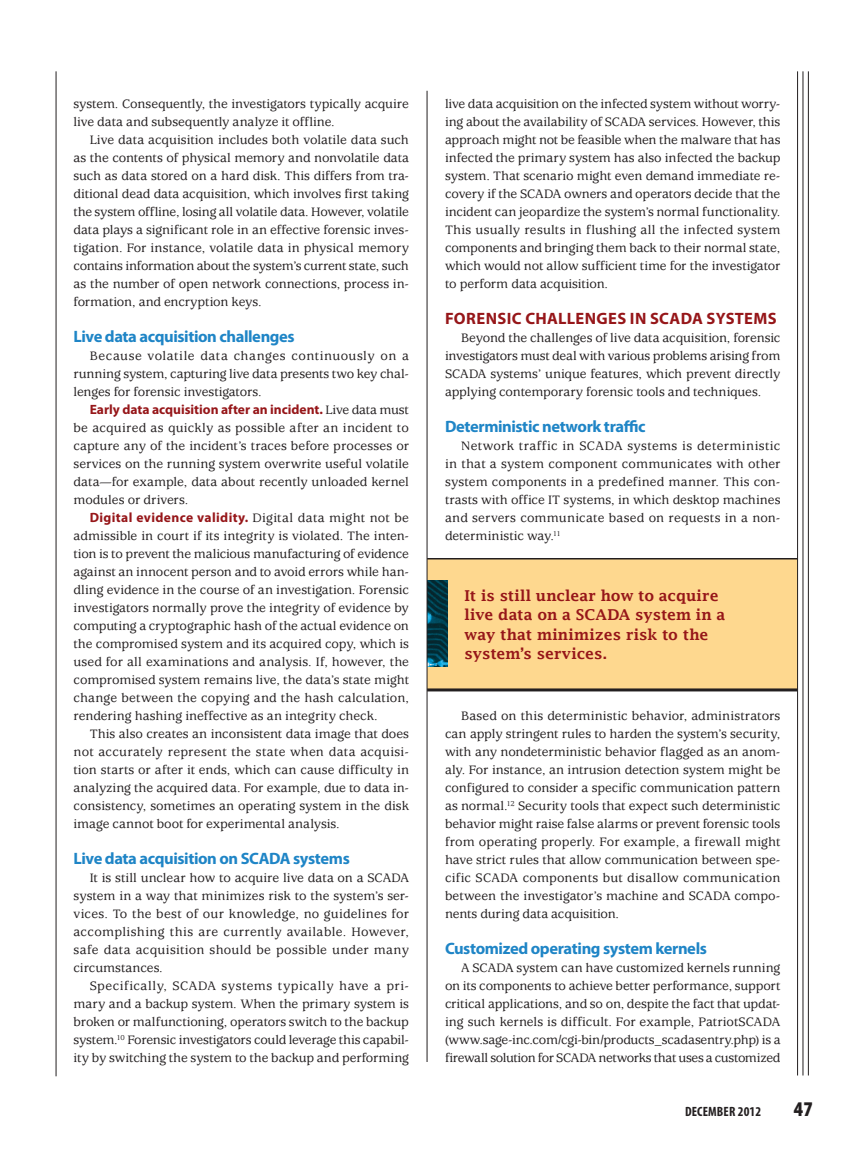
<style>
.page{position:relative;width:851px;height:1161px;background:#fff}
.page>*{position:absolute;margin:0;border:0;box-sizing:border-box;transform-origin:0 0}
.t1{font:900 condensed 21px "Myriad Pro";color:#231f20}
.t2{font:700 16.5px "Myriad Pro";letter-spacing:-.025em;color:#1f85c6}
.t3{font:700 16.5px "Myriad Pro";letter-spacing:.02em;color:#961619}
.t4{font:600 15px/19.5px "Lucida Fax";color:#961619}
.t5{font:500 13.5px/18px "Usherwood Std";color:#231f20;text-align:justify}
.t6{font:700 13.5px "Myriad Pro";color:#961619}
.t7{font:700 13.5px "Myriad Pro";letter-spacing:.025em;color:#961619}
.t8{font:700 condensed 13.5px "Myriad Pro";letter-spacing:.01em;color:#231f20}
.s1{font-family:"Usherwood Std";font-weight:500;color:#231f20}
</style>
<div class="page">
<hr style="left:56px;top:71px;width:1px;height:1005px;background:#231f20">
<div style="left:427px;top:559px;width:370px;height:131px;background:#fed88f"></div>
<hr style="left:427px;top:558px;width:370px;height:2px;background:#231f20">
<img style="left:427px;top:581px;width:21px;height:86px">
<hr style="left:427px;top:688px;width:370px;height:3px;background:#231f20">
<hr style="left:426px;top:91px;width:1px;height:971px;background:#231f20">
<hr style="left:802px;top:71px;width:1px;height:1005px;background:#231f20">
<hr style="left:808px;top:71px;width:1px;height:1005px;background:#231f20">
<hr style="left:797px;top:71px;width:1px;height:1005px;background:#231f20">
<p class="t5" style="left:74px;top:95px;width:337px">system. Consequently, the investigators typically acquire live data and subsequently analyze it offline.</p>
<p class="t5" style="left:74px;top:131px;width:337px;text-indent:16px">Live data acquisition includes both volatile data such as the contents of physical memory and nonvolatile data such as data stored on a hard disk. This differs from tra&shy;ditional dead data acquisition, which involves first taking the system offline, losing all volatile data. However, volatile data plays a significant role in an effective forensic inves&shy;tigation. For instance, volatile data in physical memory contains information about the system’s current state, such as the number of open network connections, process in&shy;formation, and encryption keys.</p>
<p class="t2" style="left:74px;top:326px;width:223px">Live data acquisition challenges</p>
<p class="t5" style="left:73px;top:347px;width:337px;text-indent:16px">Because volatile data changes continuously on a running system, capturing live data presents two key chal&shy;lenges for forensic investigators.</p>
<p class="t6" style="left:90px;top:401px;width:320px">Early data acquisition after an incident. <span class="s1">Live data must</span></p>
<p class="t5" style="left:73px;top:419px;width:337px">be acquired as quickly as possible after an incident to capture any of the incident’s traces before processes or services on the running system overwrite useful volatile data—for example, data about recently unloaded kernel modules or drivers.</p>
<p class="t7" style="left:90px;top:509px;width:321px">Digital evidence validity. <span class="s1">Digital data might not be</span></p>
<p class="t5" style="left:73px;top:527px;width:337px">admissible in court if its integrity is violated. The inten&shy;tion is to prevent the malicious manufacturing of evidence against an innocent person and to avoid errors while han&shy;dling evidence in the course of an investigation. Forensic investigators normally prove the integrity of evidence by computing a cryptographic hash of the actual evidence on the compromised system and its acquired copy, which is used for all examinations and analysis. If, however, the compromised system remains live, the data’s state might change between the copying and the hash calculation, rendering hashing ineffective as an integrity check.</p>
<p class="t5" style="left:73px;top:725px;width:337px;text-indent:16px">This also creates an inconsistent data image that does not accurately represent the state when data acquisi&shy;tion starts or after it ends, which can cause difficulty in analyzing the acquired data. For example, due to data in&shy;consistency, sometimes an operating system in the disk image cannot boot for experimental analysis.</p>
<p class="t2" style="left:74px;top:848px;width:278px">Live data acquisition on SCADA systems</p>
<p class="t5" style="left:73px;top:869px;width:337px;text-indent:16px">It is still unclear how to acquire live data on a SCADA system in a way that minimizes risk to the system’s ser&shy;vices. To the best of our knowledge, no guidelines for accomplishing this are currently available. However, safe data acquisition should be possible under many circumstances.</p>
<p class="t5" style="left:73px;top:977px;width:337px;text-indent:16px">Specifically, SCADA systems typically have a pri&shy;mary and a backup system. When the primary system is broken or malfunctioning, operators switch to the backup system.<sup>10</sup> Forensic investigators could leverage this capabil&shy;ity by switching the system to the backup and performing</p>
<p class="t5" style="left:445px;top:95px;width:337px">live data acquisition on the infected system without worry&shy;ing about the availability of SCADA services. However, this approach might not be feasible when the malware that has infected the primary system has also infected the backup system. That scenario might even demand immediate re&shy;covery if the SCADA owners and operators decide that the incident can jeopardize the system’s normal functionality.<br>This usually results in flushing all the infected system components and bringing them back to their normal state, which would not allow sufficient time for the investigator to perform data acquisition.</p>
<p class="t3" style="left:445px;top:308px;width:333px">FORENSIC CHALLENGES IN SCADA SYSTEMS</p>
<p class="t5" style="left:445px;top:329px;width:337px;text-indent:16px">Beyond the challenges of live data acquisition, forensic investigators must deal with various problems arising from SCADA systems’ unique features, which prevent directly applying contemporary forensic tools and techniques.</p>
<p class="t2" style="left:445px;top:416px;width:202px">Deterministic network traffic</p>
<p class="t5" style="left:445px;top:437px;width:337px;text-indent:16px">Network traffic in SCADA systems is deterministic in that a system component communicates with other system components in a predefined manner. This con&shy;trasts with office IT systems, in which desktop machines and servers communicate based on requests in a non&shy;deterministic way.<sup>11</sup></p>
<p class="t4" style="left:464px;top:586px;width:262px">It is still unclear how to acquire live data on a SCADA system in a way that minimizes risk to the system’s services.</p>
<p class="t5" style="left:445px;top:707px;width:337px;text-indent:16px">Based on this deterministic behavior, administrators can apply stringent rules to harden the system’s security, with any nondeterministic behavior flagged as an anom&shy;aly. For instance, an intrusion detection system might be configured to consider a specific communication pattern as normal.<sup>12</sup> Security tools that expect such deterministic behavior might raise false alarms or prevent forensic tools from operating properly. For example, a firewall might have strict rules that allow communication between spe&shy;cific SCADA components but disallow communication between the investigator’s machine and SCADA compo&shy;nents during data acquisition.</p>
<p class="t2" style="left:445px;top:938px;width:263px">Customized operating system kernels</p>
<p class="t5" style="left:445px;top:959px;width:337px;text-indent:16px">A SCADA system can have customized kernels running on its components to achieve better performance, support critical applications, and so on, despite the fact that updat&shy;ing such kernels is difficult. For example, PatriotSCADA (www.sage-inc.com/cgi-bin/products_scadasentry.php) is a firewall solution for SCADA networks that uses a customized</p>
<p class="t8" style="left:685px;top:1103px;width:14px">DECEM</p>
<p class="t8" style="left:717px;top:1103px;width:46px">BER 2012</p>
<h1 class="t1" style="left:793px;top:1096px;width:20px">47</h1>
</div>
